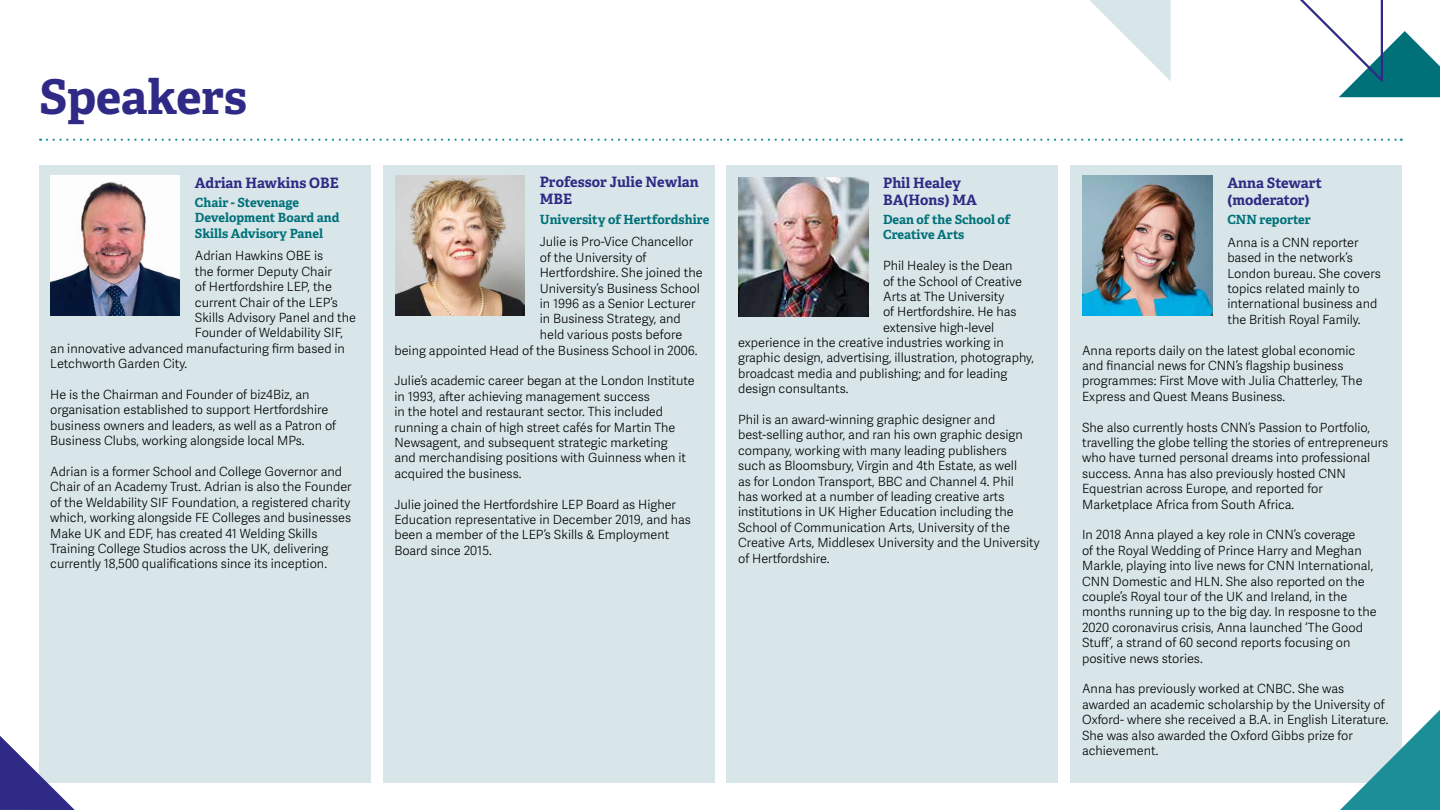
<style>
.page{position:relative;width:1440px;height:810px;background:#fff}
.page>*{position:absolute;margin:0;border:0;box-sizing:border-box;transform-origin:0 0}
.t1{font:700 47.92px "Adelle";letter-spacing:-.005em;color:#2f2a85}
.t2{font:700 14.33px/17.2px "Adelle";color:#2f2a85}
.t3{font:300 12.67px/15.4px "Adelle Sans";color:#000}
.t4{font:700 12.67px/15.4px "Adelle";color:#007179}
</style>
<div class="page">
<div style="left:39px;top:166px;width:331px;height:617px;background:#d8e6e9"></div>
<div style="left:1071px;top:166px;width:331px;height:617px;background:#d8e6e9"></div>
<img style="left:1083px;top:176px;width:129px;height:139px">
<svg style="left:47px;top:139px;width:1355px;height:2px"></svg>
<svg style="left:1089px;top:0;width:82px;height:81px"></svg>
<svg style="left:1300px;top:0;width:140px;height:97px"></svg>
<img style="left:50px;top:176px;width:130px;height:139px">
<svg style="left:0;top:736px;width:75px;height:74px"></svg>
<div style="left:383px;top:166px;width:331px;height:617px;background:#d8e6e9"></div>
<img style="left:395px;top:176px;width:130px;height:139px">
<div style="left:727px;top:166px;width:331px;height:617px;background:#d8e6e9"></div>
<img style="left:738px;top:177px;width:130px;height:140px">
<svg style="left:1340px;top:710px;width:100px;height:100px"></svg>
<h1 class="t1" style="left:39px;top:66px;width:210px">Speakers</h1>
<p class="t2" style="left:195px;top:174px;width:145px">Adrian Hawkins OBE</p>
<p class="t4" style="left:195px;top:195px;width:146px">Chair - Stevenage<br>Development Board and<br>Skills Advisory Panel</p>
<p class="t3" style="left:195px;top:249px;width:130px">Adrian Hawkins OBE is</p>
<p class="t3" style="left:195px;top:264px;width:138px">the former Deputy Chair</p>
<p class="t3" style="left:195px;top:279px;width:139px">of Hertfordshire LEP, the</p>
<p class="t3" style="left:195px;top:295px;width:145px">current Chair of the LEP’s</p>
<p class="t3" style="left:195px;top:310px;width:163px">Skills Advisory Panel and the</p>
<p class="t3" style="left:195px;top:326px;width:150px">Founder of Weldability SIF,</p>
<p class="t3" style="left:50px;top:341px;width:296px">an innovative advanced manufacturing firm based in</p>
<p class="t3" style="left:50px;top:356px;width:139px">Letchworth Garden City.</p>
<p class="t3" style="left:50px;top:387px;width:287px">He is the Chairman and Founder of biz4Biz, an organisation established to support Hertfordshire business owners and leaders, as well as a Patron of Business Clubs, working alongside local MPs.</p>
<p class="t3" style="left:50px;top:464px;width:303px">Adrian is a former School and College Governor and Chair of an Academy Trust. Adrian is also the Founder of the Weldability SIF Foundation, a registered charity which, working alongside FE Colleges and businesses Make UK and EDF, has created 41 Welding Skills Training College Studios across the UK, delivering currently 18,500 qualifications since its inception.</p>
<p class="t2" style="left:540px;top:174px;width:160px">Professor Julie Newlan<br>MBE</p>
<p class="t4" style="left:540px;top:211px;width:171px">University of Hertfordshire</p>
<p class="t3" style="left:540px;top:235px;width:155px">Julie is Pro-Vice Chancellor</p>
<p class="t3" style="left:540px;top:250px;width:108px">of the University of</p>
<p class="t3" style="left:540px;top:265px;width:164px">Hertfordshire. She joined the</p>
<p class="t3" style="left:540px;top:281px;width:162px">University’s Business School</p>
<p class="t3" style="left:540px;top:296px;width:157px">in 1996 as a Senior Lecturer</p>
<p class="t3" style="left:540px;top:312px;width:143px">in Business Strategy, and</p>
<p class="t3" style="left:540px;top:327px;width:144px">held various posts before</p>
<p class="t3" style="left:394px;top:343px;width:305px">being appointed Head of the Business School in 2006.</p>
<p class="t3" style="left:394px;top:374px;width:302px">Julie’s academic career began at the London Institute in 1993, after achieving management success<br>in the hotel and restaurant sector. This included running a chain of high street cafés for Martin The Newsagent, and subsequent strategic marketing<br>and merchandising positions with Guinness when it acquired the business.</p>
<p class="t3" style="left:394px;top:497px;width:298px">Julie joined the Hertfordshire LEP Board as Higher Education representative in December 2019, and has been a member of the LEP’s Skills &amp; Employment Board since 2015.</p>
<p class="t2" style="left:883px;top:174px;width:95px">Phil Healey<br>BA(Hons) MA</p>
<p class="t4" style="left:883px;top:212px;width:129px">Dean of the School of<br>Creative Arts</p>
<p class="t3" style="left:883px;top:258px;width:131px">Phil Healey is the Dean</p>
<p class="t3" style="left:883px;top:274px;width:141px">of the School of Creative</p>
<p class="t3" style="left:883px;top:289px;width:123px">Arts at The University</p>
<p class="t3" style="left:883px;top:305px;width:135px">of Hertfordshire. He has</p>
<p class="t3" style="left:883px;top:320px;width:113px">extensive high-level</p>
<p class="t3" style="left:738px;top:335px;width:267px">experience in the creative industries working in</p>
<p class="t3" style="left:738px;top:351px;width:298px">graphic design, advertising, illustration, photography,</p>
<p class="t3" style="left:738px;top:366px;width:271px">broadcast media and publishing; and for leading</p>
<p class="t3" style="left:738px;top:382px;width:112px">design consultants.</p>
<p class="t3" style="left:738px;top:412px;width:303px">Phil is an award-winning graphic designer and best-selling author, and ran his own graphic design company, working with many leading publishers<br>such as Bloomsbury, Virgin and 4th Estate, as well<br>as for London Transport, BBC and Channel 4. Phil<br>has worked at a number of leading creative arts institutions in UK Higher Education including the School of Communication Arts, University of the Creative Arts, Middlesex University and the University of Hertfordshire.</p>
<p class="t2" style="left:1227px;top:174px;width:96px">Anna Stewart (moderator)</p>
<p class="t4" style="left:1227px;top:212px;width:85px">CNN reporter</p>
<p class="t3" style="left:1227px;top:235px;width:155px">Anna is a CNN reporter based in the network’s<br>London bureau. She covers topics related mainly to international business and the British Royal Family.</p>
<p class="t3" style="left:1082px;top:343px;width:282px">Anna reports daily on the latest global economic and financial news for CNN’s flagship business programmes: First Move with Julia Chatterley, The Express and Quest Means Business.</p>
<p class="t3" style="left:1082px;top:420px;width:308px">She also currently hosts CNN’s Passion to Portfolio, travelling the globe telling the stories of entrepreneurs who have turned personal dreams into professional success. Anna has also previously hosted CNN Equestrian across Europe, and reported for Marketplace Africa from South Africa.</p>
<p class="t3" style="left:1082px;top:528px;width:296px">In 2018 Anna played a key role in CNN’s coverage<br>of the Royal Wedding of Prince Harry and Meghan Markle, playing into live news for CNN International, CNN Domestic and HLN. She also reported on the couple’s Royal tour of the UK and Ireland, in the months running up to the big day. In resposne to the 2020 coronavirus crisis, Anna launched ‘The Good Stuff’, a strand of 60 second reports focusing on positive news stories.</p>
<p class="t3" style="left:1082px;top:682px;width:308px">Anna has previously worked at CNBC. She was awarded an academic scholarship by the University of Oxford- where she received a B.A. in English Literature.<br>She was also awarded the Oxford Gibbs prize for achievement.</p>
</div>
